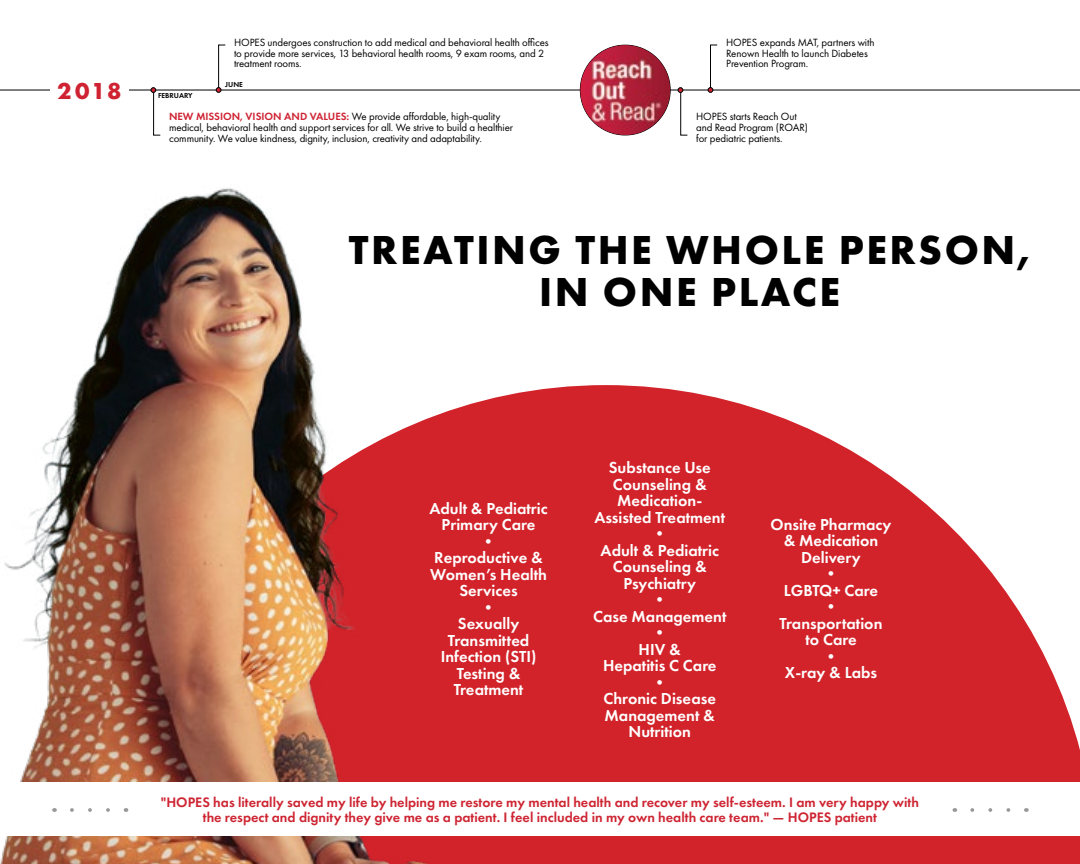
<style>
.page{position:relative;width:1080px;height:864px;background:#fff}
.page>*{position:absolute;margin:0;border:0;box-sizing:border-box;transform-origin:0 0}
.t1{font:700 42px/42px "Futura PT";letter-spacing:.06em;color:#000;text-align:center}
.t2{font:700 24px "Futura PT";color:#cf2232}
.t3{font:600 16.5px/16.5px "Futura PT";color:#fff;text-align:center}
.small_quote{font:600 14.25px/15px "Futura PT";color:#ce2432;text-align:center}
.t4{font:10.95px/10.9px "Futura PT";letter-spacing:-.01em;color:#000}
.t5{font:600 7.5px "Futura PT";color:#000}
.s1{font-weight:600;color:#cf2232}
</style>
<div class="page">
<svg style="left:456px;top:385px;width:624px;height:479px;fill:#d2232a"></svg>
<img style="left:0;top:188px;width:456px;height:676px">
<div style="left:0;top:782px;width:1080px;height:54px;background:#fff"></div>
<svg style="left:72px;top:808px;width:38px;height:4px"></svg>
<svg style="left:972px;top:808px;width:39px;height:4px"></svg>
<svg style="left:0;top:44px;width:1080px;height:92px"></svg>
<p class="t4" style="left:234px;top:37px;width:316px">HOPES undergoes construction to add medical and behavioral health offices to provide more services, 13 behavioral health rooms, 9 exam rooms, and 2 treatment rooms.</p>
<p class="t5" style="left:225px;top:80px;width:19px">JUNE</p>
<p class="t2" style="left:57px;top:75px;width:66px">2018</p>
<p class="t5" style="left:158px;top:91px;width:36px">FEBRUARY</p>
<p class="t4" style="left:169px;top:111px;width:346px"><span class="s1">NEW MISSION, VISION AND VALUES:</span> We provide affordable, high-quality medical, behavioral health and support services for all. We strive to build a healthier community. We value kindness, dignity, inclusion, creativity and adaptability.</p>
<p class="t4" style="left:726px;top:37px;width:150px">HOPES expands MAT, partners with<br>Renown Health to launch Diabetes<br>Prevention Program.</p>
<p class="t4" style="left:696px;top:111px;width:113px">HOPES starts Reach Out and Read Program (ROAR) for pediatric patients.</p>
<p class="t1" style="left:349px;top:228px;width:683px">TREATING THE WHOLE PERSON,<br>IN ONE PLACE</p>
<p class="t3" style="left:429px;top:500px;width:120px">Adult &amp; Pediatric<br>Primary Care</p>
<p class="t3" style="left:480px;top:533px;width:18px">•</p>
<p class="t3" style="left:430px;top:549px;width:118px">Reproductive &amp;<br>Women’s Health<br>Services</p>
<p class="t3" style="left:480px;top:599px;width:18px">•</p>
<p class="t3" style="left:441px;top:615px;width:97px">Sexually<br>Transmitted<br>Infection (STI)<br>Testing &amp;<br>Treatment</p>
<p class="t3" style="left:594px;top:459px;width:132px">Substance Use<br>Counseling &amp;<br>Medication-<br>Assisted Treatment</p>
<p class="t3" style="left:652px;top:525px;width:18px">•</p>
<p class="t3" style="left:601px;top:542px;width:120px">Adult &amp; Pediatric<br>Counseling &amp;<br>Psychiatry</p>
<p class="t3" style="left:652px;top:591px;width:18px">•</p>
<p class="t3" style="left:593px;top:608px;width:135px">Case Management</p>
<p class="t3" style="left:652px;top:624px;width:18px">•</p>
<p class="t3" style="left:603px;top:641px;width:115px">HIV &amp;<br>Hepatitis C Care</p>
<p class="t3" style="left:652px;top:674px;width:18px">•</p>
<p class="t3" style="left:604px;top:690px;width:114px">Chronic Disease<br>Management &amp;<br>Nutrition</p>
<p class="t3" style="left:771px;top:516px;width:122px">Onsite Pharmacy &amp; Medication<br>Delivery</p>
<p class="t3" style="left:823px;top:565px;width:18px">•</p>
<p class="t3" style="left:784px;top:582px;width:96px">LGBTQ+ Care</p>
<p class="t3" style="left:823px;top:598px;width:18px">•</p>
<p class="t3" style="left:780px;top:615px;width:104px">Transportation to Care</p>
<p class="t3" style="left:823px;top:648px;width:18px">•</p>
<p class="t3" style="left:785px;top:664px;width:94px">X-ray &amp; Labs</p>
<p class="small_quote" style="left:161px;top:795px;width:760px">"HOPES has literally saved my life by helping me restore my mental health and recover my self-esteem. I am very happy with the respect and dignity they give me as a patient. I feel included in my own health care team." — HOPES patient</p>
</div>
